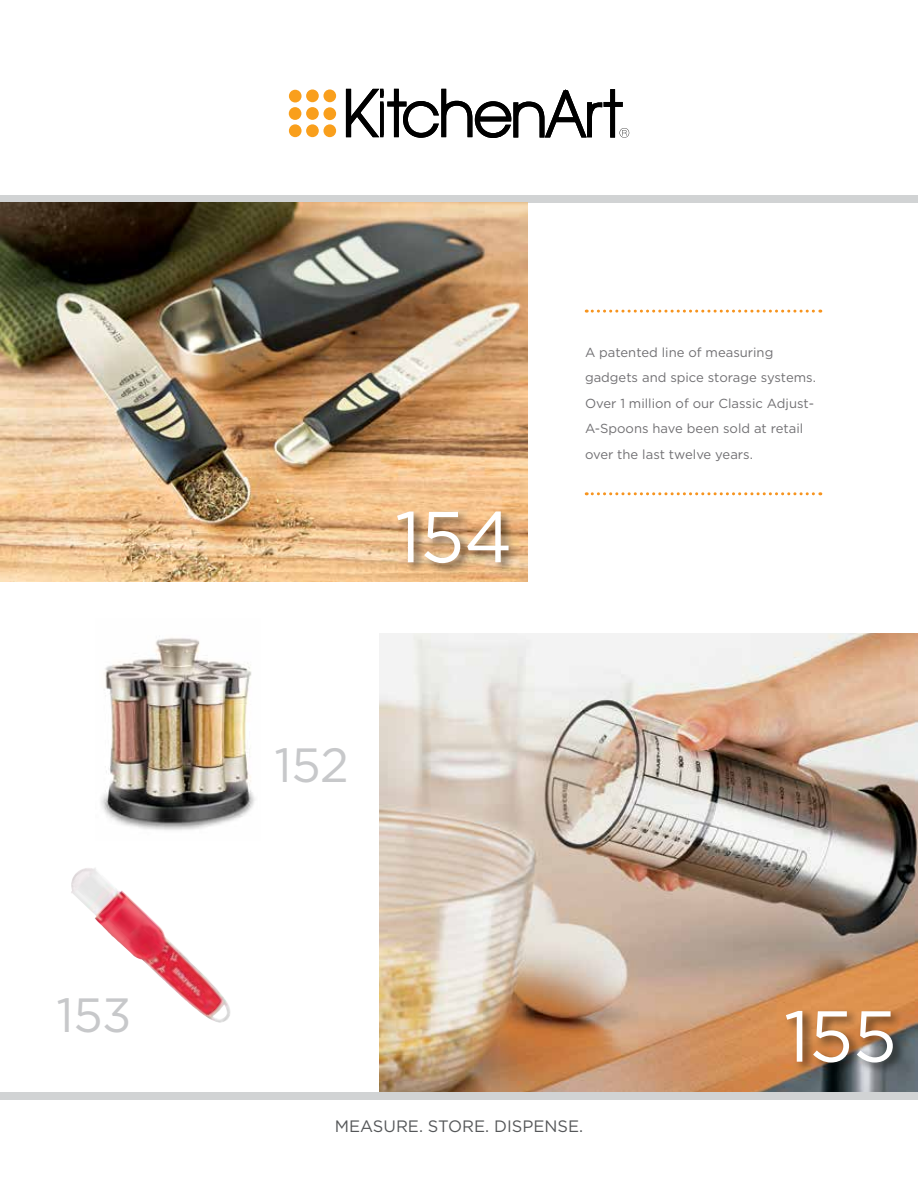
<style>
.page{position:relative;width:918px;height:1188px;background:#fff}
.page>*{position:absolute;margin:0;border:0;box-sizing:border-box;transform-origin:0 0}
.t1{font:72px "Gotham";letter-spacing:-.005em;color:#fff}
.t2{font:48px "Gotham";letter-spacing:-.005em;color:#c7c8ca}
.t3{font:16.5px "Gotham";color:#555759}
.t4{font:13.05px/25.5px "Gotham";color:#717073}
</style>
<div class="page">
<img style="left:379px;top:633px;width:539px;height:460px">
<img style="left:101px;top:637px;width:154px;height:193px">
<svg style="left:586px;top:492px;width:235px;height:3px"></svg>
<svg style="left:586px;top:310px;width:235px;height:3px"></svg>
<div style="left:0;top:1093px;width:918px;height:7px;background:#d1d3d4"></div>
<div style="left:0;top:195px;width:918px;height:8px;background:#d1d3d4"></div>
<img style="left:0;top:203px;width:527px;height:379px">
<div style="left:395px;top:509px;width:127px;height:67px;background:#000;opacity:.55"></div>
<div style="left:784px;top:1008px;width:122px;height:67px;background:#000;opacity:.55"></div>
<div style="left:323px;top:89px;width:13px;height:13px;background:#f99f1c;border-radius:50%"></div>
<div style="left:323px;top:107px;width:13px;height:13px;background:#f99f1c;border-radius:50%"></div>
<div style="left:323px;top:124px;width:13px;height:13px;background:#f99f1c;border-radius:50%"></div>
<div style="left:306px;top:89px;width:13px;height:13px;background:#f99f1c;border-radius:50%"></div>
<div style="left:306px;top:107px;width:13px;height:13px;background:#f99f1c;border-radius:50%"></div>
<div style="left:306px;top:124px;width:13px;height:13px;background:#f99f1c;border-radius:50%"></div>
<div style="left:289px;top:90px;width:13px;height:12px;background:#f99f1c;border-radius:50%"></div>
<div style="left:289px;top:107px;width:12px;height:13px;background:#f99f1c;border-radius:50%"></div>
<div style="left:289px;top:124px;width:13px;height:13px;background:#f99f1c;border-radius:50%"></div>
<svg style="left:345px;top:88px;width:284px;height:50px"></svg>
<img style="left:71px;top:868px;width:159px;height:155px">
<h2 class="t2" style="left:56px;top:989px;width:77px">153</h2>
<h1 class="t1" style="left:395px;top:497px;width:119px">154</h1>
<h2 class="t2" style="left:275px;top:738px;width:76px">152</h2>
<p class="t4" style="left:585px;top:339px;width:232px">A patented line of measuring gadgets and spice storage systems.<br>Over 1 million of our Classic Adjust-<br>A-Spoons have been sold at retail over the last twelve years.</p>
<h1 class="t1" style="left:784px;top:996px;width:115px">155</h1>
<p class="t3" style="left:335px;top:1117px;width:250px">MEASURE. STORE. DISPENSE.</p>
</div>
